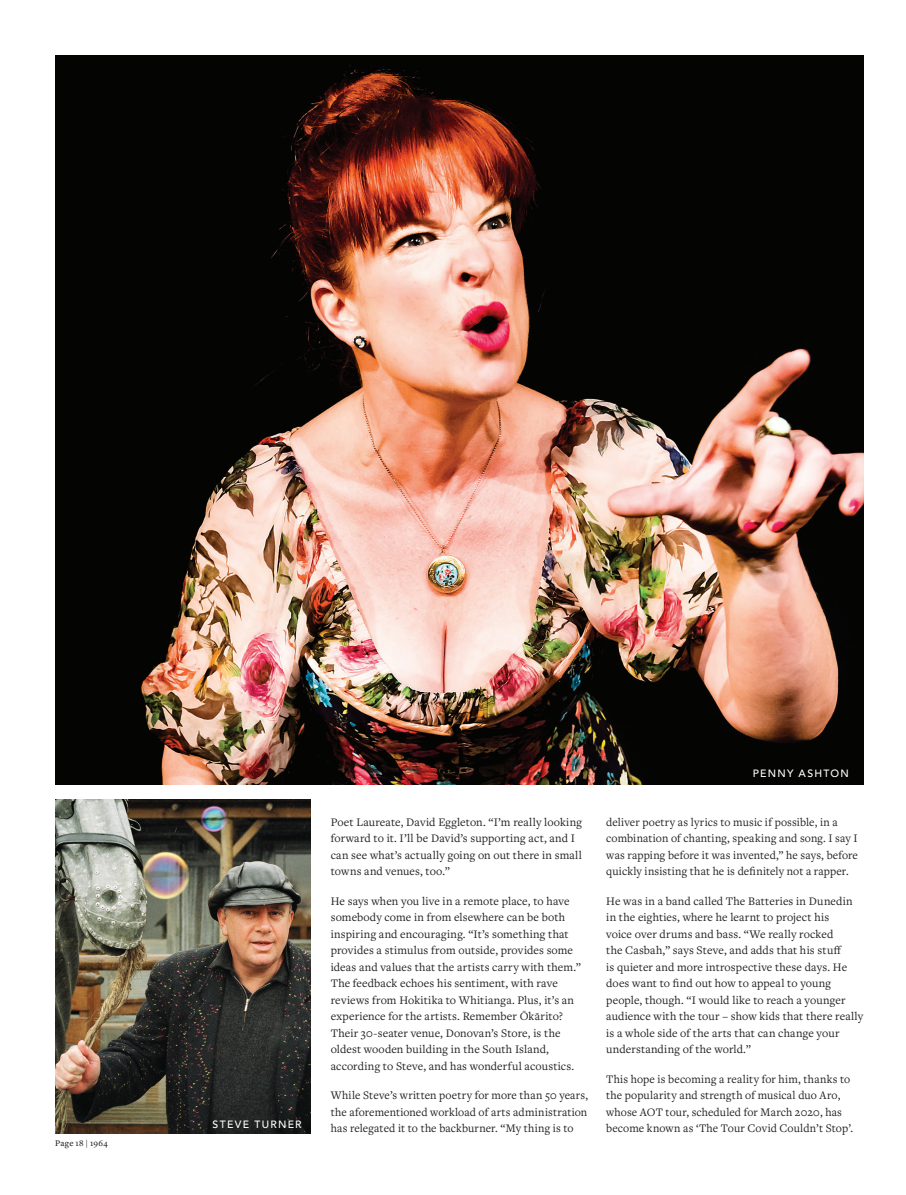
<style>
.page{position:relative;width:906px;height:1195px;background:#fff}
.page>*{position:absolute;margin:0;border:0;box-sizing:border-box;transform-origin:0 0}
.t1{font:12px/16.5px "Freight Text Pro";letter-spacing:.01em;color:#231f20}
.t2{font:500 10.5px "Avenir LT Std";letter-spacing:.12em;color:#fff}
.t3{font:500 9px "Freight Text Pro";letter-spacing:.025em;color:#231f20}
</style>
<div class="page">
<img style="left:55px;top:55px;width:808px;height:729px">
<img style="left:56px;top:799px;width:254px;height:334px">
<p class="t3" style="left:55px;top:1137px;width:54px">Page 18 | 1964</p>
<p class="t2" style="left:213px;top:1118px;width:91px">STEVE TURNER</p>
<p class="t1" style="left:331px;top:813px;width:253px">Poet Laureate, David Eggleton. “I’m really looking forward to it. I’ll be David’s supporting act, and I can see what’s actually going on out there in small towns and venues, too.”</p>
<p class="t1" style="left:331px;top:892px;width:252px">He says when you live in a remote place, to have somebody come in from elsewhere can be both inspiring and encouraging. “It’s something that provides a stimulus from outside, provides some ideas and values that the artists carry with them.” The feedback echoes his sentiment, with rave reviews from Hokitika to Whitianga. Plus, it’s an experience for the artists. Remember Ōkārito?<br>Their 30-seater venue, Donovan’s Store, is the oldest wooden building in the South Island, according to Steve, and has wonderful acoustics.</p>
<p class="t1" style="left:331px;top:1087px;width:259px;text-align:justify">While Steve’s written poetry for more than 50 years, the aforementioned workload of arts administration has relegated it to the backburner. “My thing is to</p>
<p class="t2" style="left:753px;top:767px;width:98px">PENNY ASHTON</p>
<p class="t1" style="left:606px;top:813px;width:253px">deliver poetry as lyrics to music if possible, in a combination of chanting, speaking and song. I say I was rapping before it was invented,” he says, before quickly insisting that he is definitely not a rapper.</p>
<p class="t1" style="left:606px;top:892px;width:259px">He was in a band called The Batteries in Dunedin in the eighties, where he learnt to project his<br>voice over drums and bass. “We really rocked<br>the Casbah,” says Steve, and adds that his stuff<br>is quieter and more introspective these days. He does want to find out how to appeal to young people, though. “I would like to reach a younger audience with the tour – show kids that there really is a whole side of the arts that can change your understanding of the world.”</p>
<p class="t1" style="left:606px;top:1070px;width:248px">This hope is becoming a reality for him, thanks to the popularity and strength of musical duo Aro, whose AOT tour, scheduled for March 2020, has become known as ‘The Tour Covid Couldn’t Stop’.</p>
</div>
